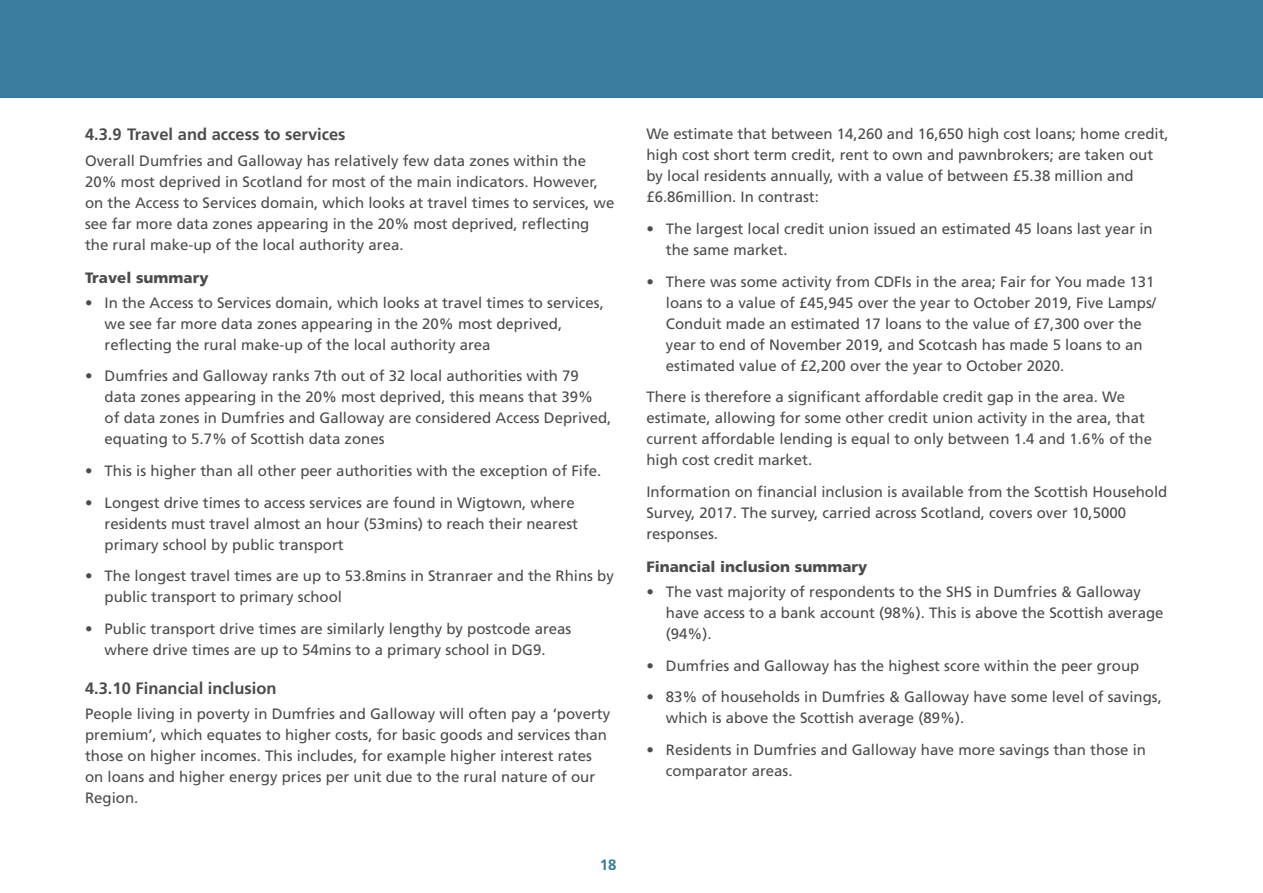
<style>
.page{position:relative;width:1263px;height:893px;background:#fff}
.page>*{position:absolute;margin:0;border:0;box-sizing:border-box;transform-origin:0 0}
.Heading_2a{font:700 16.5px "Frutiger";color:#4b4c4d}
.Body_Text{font:15px/21px "Frutiger";color:#4b4c4d}
.heading_3{font:900 15px "Frutiger";color:#4b4c4d}
.t1{font:700 15px "Frutiger";color:#3a7d9c}
</style>
<div class="page">
<div style="left:0;top:0;width:1263px;height:98px;background:#3a7d9c"></div>
<p class="Heading_2a" style="left:85px;top:125px;width:262px">4.3.9 Travel and access to services</p>
<p class="Body_Text" style="left:85px;top:150px;width:531px">Overall Dumfries and Galloway has relatively few data zones within the 20% most deprived in Scotland for most of the main indicators. However, on the Access to Services domain, which looks at travel times to services, we see far more data zones appearing in the 20% most deprived, reflecting the rural make-up of the local authority area.</p>
<p class="heading_3" style="left:85px;top:268px;width:125px">Travel summary</p>
<p class="Body_Text" style="left:105px;top:292px;width:501px;text-indent:-20px">• In the Access to Services domain, which looks at travel times to services, we see far more data zones appearing in the 20% most deprived, reflecting the rural make-up of the local authority area</p>
<p class="Body_Text" style="left:105px;top:366px;width:508px;text-indent:-20px">• Dumfries and Galloway ranks 7th out of 32 local authorities with 79 data zones appearing in the 20% most deprived, this means that 39% of data zones in Dumfries and Galloway are considered Access Deprived, equating to 5.7% of Scottish data zones</p>
<p class="Body_Text" style="left:85px;top:460px;width:518px">• This is higher than all other peer authorities with the exception of Fife.</p>
<p class="Body_Text" style="left:105px;top:492px;width:475px;text-indent:-20px">• Longest drive times to access services are found in Wigtown, where residents must travel almost an hour (53mins) to reach their nearest primary school by public transport</p>
<p class="Body_Text" style="left:105px;top:565px;width:511px;text-indent:-20px">• The longest travel times are up to 53.8mins in Stranraer and the Rhins by public transport to primary school</p>
<p class="Body_Text" style="left:85px;top:618px;width:488px;text-align:center">• Public transport drive times are similarly lengthy by postcode areas where drive times are up to 54mins to a primary school in DG9.</p>
<p class="Heading_2a" style="left:85px;top:678px;width:193px">4.3.10 Financial inclusion</p>
<p class="Body_Text" style="left:85px;top:703px;width:527px">People living in poverty in Dumfries and Galloway will often pay a ‘poverty premium’, which equates to higher costs, for basic goods and services than those on higher incomes. This includes, for example higher interest rates on loans and higher energy prices per unit due to the rural nature of our Region.</p>
<p class="t1" style="left:600px;top:855px;width:18px">18</p>
<p class="Body_Text" style="left:646px;top:123px;width:524px">We estimate that between 14,260 and 16,650 high cost loans; home credit, high cost short term credit, rent to own and pawnbrokers; are taken out by local residents annually, with a value of between £5.38 million and £6.86million. In contrast:</p>
<p class="Body_Text" style="left:666px;top:218px;width:488px;text-indent:-20px">• The largest local credit union issued an estimated 45 loans last year in the same market.</p>
<p class="Body_Text" style="left:666px;top:271px;width:492px;text-indent:-20px">• There was some activity from CDFIs in the area; Fair for You made 131 loans to a value of £45,945 over the year to October 2019, Five Lamps/ Conduit made an estimated 17 loans to the value of £7,300 over the year to end of November 2019, and Scotcash has made 5 loans to an estimated value of £2,200 over the year to October 2020.</p>
<p class="Body_Text" style="left:646px;top:386px;width:507px">There is therefore a significant affordable credit gap in the area. We estimate, allowing for some other credit union activity in the area, that current affordable lending is equal to only between 1.4 and 1.6% of the high cost credit market.</p>
<p class="Body_Text" style="left:646px;top:481px;width:522px">Information on financial inclusion is available from the Scottish Household<br>Survey, 2017. The survey, carried across Scotland, covers over 10,5000 responses.</p>
<p class="heading_3" style="left:646px;top:557px;width:222px">Financial inclusion summary</p>
<p class="Body_Text" style="left:666px;top:581px;width:499px;text-indent:-20px">• The vast majority of respondents to the SHS in Dumfries &amp; Galloway have access to a bank account (98%). This is above the Scottish average (94%).</p>
<p class="Body_Text" style="left:646px;top:655px;width:494px">• Dumfries and Galloway has the highest score within the peer group</p>
<p class="Body_Text" style="left:666px;top:686px;width:497px;text-indent:-20px">• 83% of households in Dumfries &amp; Galloway have some level of savings, which is above the Scottish average (89%).</p>
<p class="Body_Text" style="left:666px;top:739px;width:482px;text-indent:-20px">• Residents in Dumfries and Galloway have more savings than those in comparator areas.</p>
</div>
